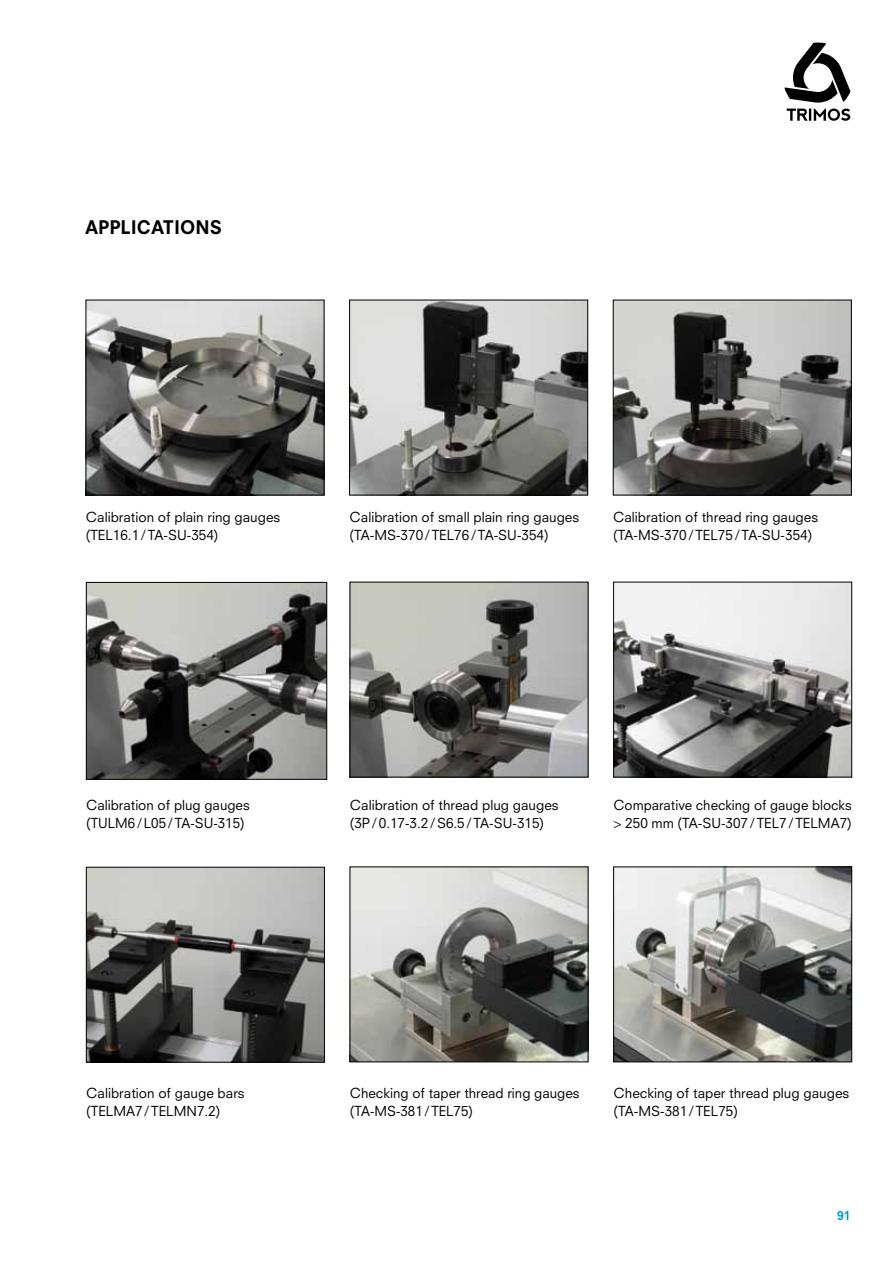
<style>
.page{position:relative;width:893px;height:1263px;background:#fff}
.page>*{position:absolute;margin:0;border:0;box-sizing:border-box;transform-origin:0 0}
.t1{font:800 18.3px "Neuzeit S";color:#000}
.t2{font:13.5px/18px "Neuzeit S";color:#000}
.t3{font:800 12px "Neuzeit S";color:#009ee0}
</style>
<div class="page">
<svg style="left:784px;top:42px;width:66px;height:79px"></svg>
<img style="left:88px;top:302px;width:234px;height:191px">
<div style="left:86px;top:300px;width:238px;height:195px;border:1px solid #000"></div>
<img style="left:88px;top:584px;width:237px;height:194px">
<div style="left:86px;top:582px;width:241px;height:198px;border:1px solid #000"></div>
<img style="left:88px;top:869px;width:235px;height:191px">
<div style="left:86px;top:867px;width:239px;height:195px;border:1px solid #000"></div>
<img style="left:351px;top:302px;width:235px;height:191px">
<div style="left:349px;top:300px;width:239px;height:195px;border:1px solid #000"></div>
<img style="left:352px;top:584px;width:234px;height:191px">
<img style="left:352px;top:868px;width:234px;height:192px">
<div style="left:350px;top:866px;width:238px;height:196px;border:1px solid #000"></div>
<img style="left:615px;top:302px;width:235px;height:191px">
<div style="left:613px;top:300px;width:239px;height:195px;border:1px solid #000"></div>
<img style="left:615px;top:584px;width:235px;height:191px">
<div style="left:613px;top:582px;width:239px;height:195px;border:1px solid #000"></div>
<img style="left:615px;top:868px;width:235px;height:192px">
<div style="left:613px;top:866px;width:239px;height:196px;border:1px solid #000"></div>
<h1 class="t1" style="left:85px;top:216px;width:91px">APPLICATION</h1>
<h1 class="t1" style="left:210px;top:216px;width:14px">S</h1>
<p class="t2" style="left:86px;top:508px;width:196px">Calibration of plain ring gauges (TEL16.1/TA-SU-354)</p>
<p class="t2" style="left:350px;top:508px;width:231px">Calibration of small plain ring gauges (TA-MS-370/TEL76/TA-SU-354)</p>
<p class="t2" style="left:613px;top:508px;width:206px">Calibration of thread ring gauges (TA-MS-370/TEL75/TA-SU-354)</p>
<p class="t2" style="left:86px;top:796px;width:165px">Calibration of plug gauges (TULM6/L05/TA-SU-315)</p>
<p class="t2" style="left:350px;top:796px;width:210px">Calibration of thread plug gauges (3P/0.17-3.2/S6.5/TA-SU-315)</p>
<p class="t2" style="left:614px;top:796px;width:240px">Comparative checking of gauge blocks &gt; 250 mm (TA-SU-307/TEL7/TELMA7)</p>
<p class="t2" style="left:86px;top:1084px;width:160px">Calibration of gauge bars (TELMA7/TELMN7.2)</p>
<p class="t2" style="left:350px;top:1084px;width:231px">Checking of taper thread ring gauges (TA-MS-381/TEL75)</p>
<p class="t2" style="left:614px;top:1084px;width:237px">Checking of taper thread plug gauges (TA-MS-381/TEL75)</p>
<p class="t3" style="left:837px;top:1209px;width:15px">91</p>
</div>
